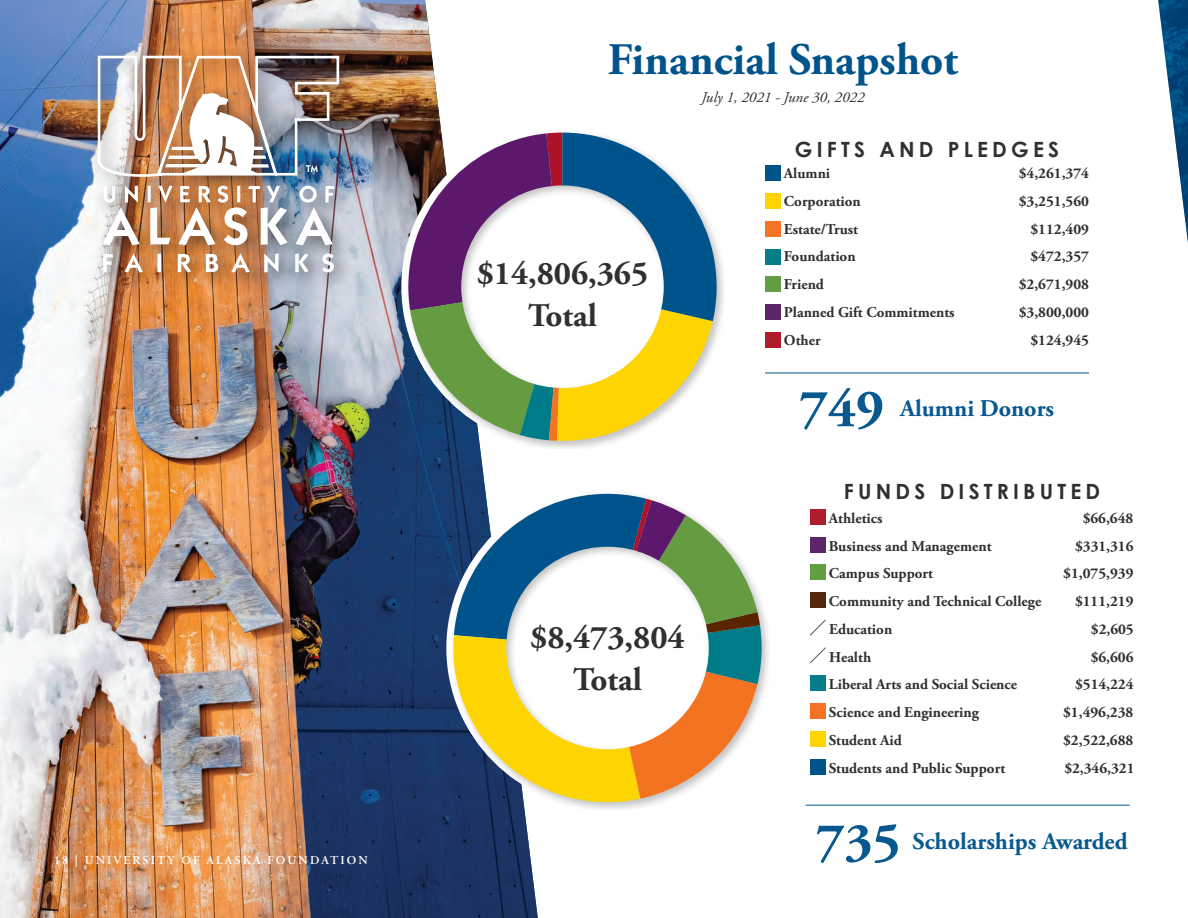
<style>
.page{position:relative;width:1188px;height:918px;background:#fff}
.page>*{position:absolute;margin:0;border:0;box-sizing:border-box;transform-origin:0 0}
.t1{font:700 54px "Adobe Garamond Pro";color:#08598f}
.t2{font:700 45px "Adobe Garamond Pro";color:#00548b}
.t3{font:700 33px/42px "Adobe Garamond Pro";color:#312f30;text-align:center}
.t4{font:700 24px "Adobe Garamond Pro";color:#08598f}
.t5{font:700 21px "Century Gothic";letter-spacing:.2em;color:#312f30}
.t6{font:700 15px "Adobe Garamond Pro";color:#312f30}
.t7{font:italic 15px "Adobe Garamond Pro";color:#312f30}
.t8{font:600 12px "Adobe Garamond Pro";letter-spacing:.175em;color:#fff}
</style>
<div class="page">
<img style="left:0;top:0;width:538px;height:918px">
<img style="left:1158px;top:0;width:30px;height:243px">
<div style="left:765px;top:166px;width:15px;height:15px;background:#00548b"></div>
<div style="left:765px;top:194px;width:15px;height:15px;background:#fed503"></div>
<div style="left:765px;top:221px;width:15px;height:16px;background:#f47324"></div>
<div style="left:765px;top:249px;width:15px;height:15px;background:#067d89"></div>
<div style="left:765px;top:277px;width:15px;height:15px;background:#659e42"></div>
<div style="left:765px;top:305px;width:15px;height:15px;background:#5c2469"></div>
<div style="left:765px;top:332px;width:15px;height:16px;background:#ae1e2a"></div>
<div style="left:810px;top:509px;width:15px;height:15px;background:#ae1e2a"></div>
<div style="left:810px;top:537px;width:15px;height:15px;background:#5c2469"></div>
<div style="left:810px;top:565px;width:15px;height:15px;background:#659e42"></div>
<div style="left:810px;top:592px;width:15px;height:16px;background:#56280b"></div>
<svg style="left:810px;top:619px;width:16px;height:17px"></svg>
<svg style="left:810px;top:647px;width:16px;height:17px"></svg>
<div style="left:810px;top:676px;width:15px;height:15px;background:#067d89"></div>
<div style="left:810px;top:703px;width:15px;height:16px;background:#f47324"></div>
<div style="left:810px;top:731px;width:15px;height:15px;background:#fed503"></div>
<div style="left:810px;top:759px;width:15px;height:15px;background:#00548b"></div>
<hr style="left:765px;top:373px;width:324px;height:1px;background:#00548b">
<hr style="left:806px;top:805px;width:324px;height:1px;background:#00548b">
<div style="left:88px;top:45px;width:271px;height:246px;background:#231f20;opacity:.75"></div>
<hr style="left:148px;top:186px;width:3px;height:16px;background:#fff">
<svg style="left:103px;top:186px;width:37px;height:59px"></svg>
<svg style="left:150px;top:186px;width:138px;height:59px"></svg>
<svg style="left:296px;top:186px;width:39px;height:59px"></svg>
<svg style="left:103px;top:254px;width:10px;height:18px"></svg>
<svg style="left:124px;top:254px;width:19px;height:18px"></svg>
<hr style="left:158px;top:254px;width:3px;height:18px;background:#fff">
<svg style="left:178px;top:254px;width:13px;height:18px"></svg>
<svg style="left:206px;top:254px;width:12px;height:18px"></svg>
<svg style="left:231px;top:254px;width:19px;height:18px"></svg>
<svg style="left:264px;top:254px;width:15px;height:18px"></svg>
<svg style="left:295px;top:254px;width:14px;height:18px"></svg>
<svg style="left:322px;top:254px;width:12px;height:18px"></svg>
<img style="left:96px;top:54px;width:244px;height:124px">
<img style="left:401px;top:125px;width:323px;height:324px">
<svg style="left:408px;top:133px;width:309px;height:308px"></svg>
<img style="left:446px;top:487px;width:323px;height:323px">
<svg style="left:453px;top:494px;width:309px;height:308px"></svg>
<p class="t8" style="left:54px;top:853px;width:315px">18 | UNIVERSITY OF ALASKA FOUNDATION</p>
<h2 class="t2" style="left:608px;top:34px;width:352px">Financial Snapshot</h2>
<p class="t7" style="left:701px;top:88px;width:165px">July 1, 2021 - June 30, 2022</p>
<h3 class="t3" style="left:477px;top:253px;width:173px">$14,806,365<br>Total</h3>
<h3 class="t3" style="left:530px;top:617px;width:156px">$8,473,804<br>Total</h3>
<h3 class="t5" style="left:795px;top:136px;width:266px">GIFTS AND PLEDGES</h3>
<p class="t6" style="left:784px;top:165px;width:48px">Alumni</p>
<p class="t6" style="left:1019px;top:165px;width:72px">$4,261,374</p>
<p class="t6" style="left:784px;top:192px;width:78px">Corporation</p>
<p class="t6" style="left:1019px;top:192px;width:72px">$3,251,560</p>
<p class="t6" style="left:784px;top:220px;width:76px">Estate/Trust</p>
<p class="t6" style="left:1031px;top:220px;width:60px">$112,409</p>
<p class="t6" style="left:784px;top:248px;width:73px">Foundation</p>
<p class="t6" style="left:1031px;top:248px;width:60px">$472,357</p>
<p class="t6" style="left:784px;top:276px;width:42px">Friend</p>
<p class="t6" style="left:1019px;top:276px;width:72px">$2,671,908</p>
<p class="t6" style="left:784px;top:303px;width:172px">Planned Gift Commitments</p>
<p class="t6" style="left:1019px;top:303px;width:72px">$3,800,000</p>
<p class="t6" style="left:784px;top:331px;width:38px">Other</p>
<p class="t6" style="left:1031px;top:331px;width:60px">$124,945</p>
<h1 class="t1" style="left:800px;top:378px;width:86px">749</h1>
<h3 class="t4" style="left:900px;top:395px;width:156px">Alumni Donors</h3>
<h3 class="t5" style="left:844px;top:478px;width:258px">FUNDS DISTRIBUTED</h3>
<p class="t6" style="left:829px;top:509px;width:55px">Athletics</p>
<p class="t6" style="left:1083px;top:509px;width:52px">$66,648</p>
<p class="t6" style="left:829px;top:537px;width:164px">Business and Management</p>
<p class="t6" style="left:1075px;top:537px;width:60px">$331,316</p>
<p class="t6" style="left:829px;top:565px;width:106px">Campus Support</p>
<p class="t6" style="left:1063px;top:565px;width:72px">$1,075,939</p>
<p class="t6" style="left:829px;top:593px;width:214px">Community and Technical College</p>
<p class="t6" style="left:1075px;top:593px;width:60px">$111,219</p>
<p class="t6" style="left:829px;top:620px;width:65px">Education</p>
<p class="t6" style="left:1091px;top:620px;width:44px">$2,605</p>
<p class="t6" style="left:829px;top:648px;width:43px">Health</p>
<p class="t6" style="left:1091px;top:648px;width:44px">$6,606</p>
<p class="t6" style="left:829px;top:676px;width:190px">Liberal Arts and Social Science</p>
<p class="t6" style="left:1075px;top:676px;width:60px">$514,224</p>
<p class="t6" style="left:829px;top:704px;width:152px">Science and Engineering</p>
<p class="t6" style="left:1063px;top:704px;width:72px">$1,496,238</p>
<p class="t6" style="left:829px;top:731px;width:74px">Student Aid</p>
<p class="t6" style="left:1063px;top:731px;width:72px">$2,522,688</p>
<p class="t6" style="left:829px;top:759px;width:178px">Students and Public Support</p>
<p class="t6" style="left:1064px;top:759px;width:72px">$2,346,321</p>
<h1 class="t1" style="left:816px;top:811px;width:86px">735</h1>
<h3 class="t4" style="left:913px;top:827px;width:217px">Scholarships Awarded</h3>
</div>
